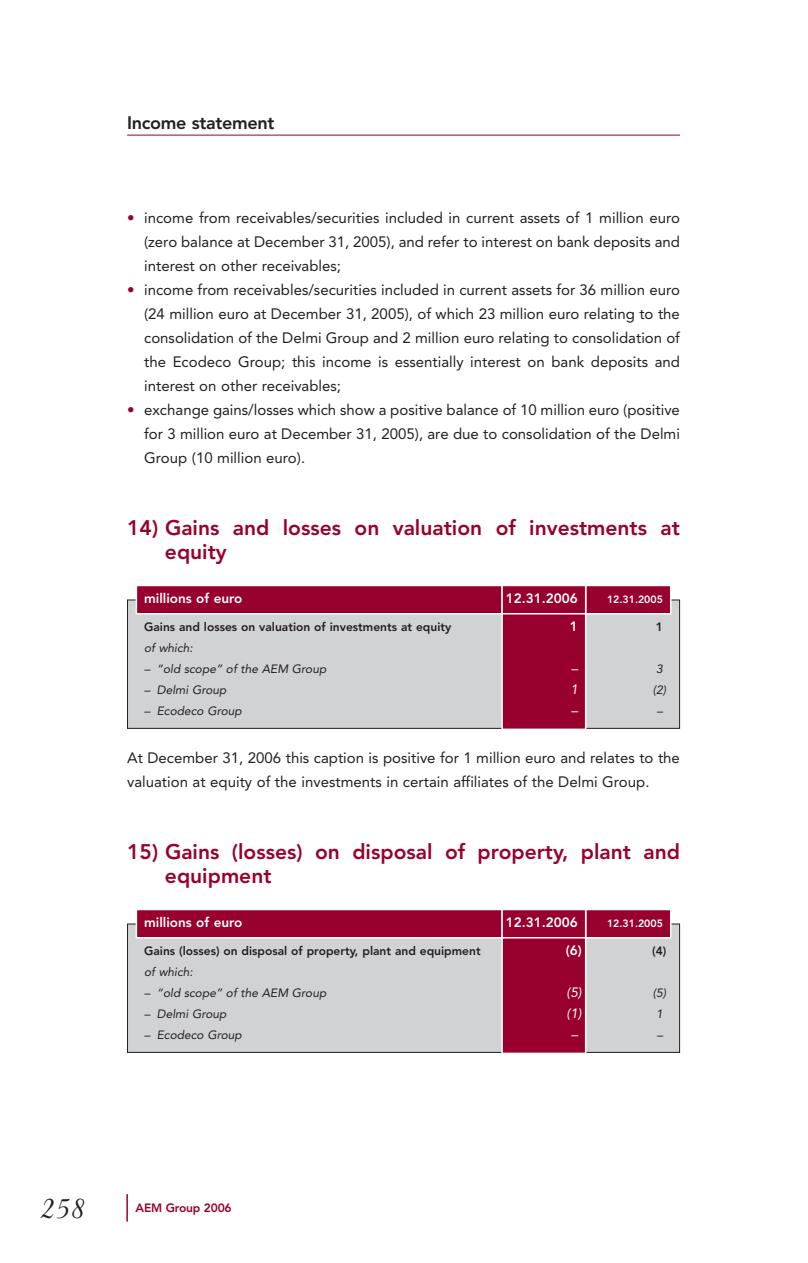
<style>
.page{position:relative;width:808px;height:1263px;background:#fff}
.page>*{position:absolute;margin:0;border:0;box-sizing:border-box;transform-origin:0 0}
.t1{font:33px "Amazone BT";color:#231f20}
.t2{font:800 21px/24px "Avenir";color:#98012d}
.t3{font:800 18px "Avenir";letter-spacing:-.02em;color:#231f20}
.t4{font:15px/24px "Avenir";color:#231f20;text-align:justify}
.t5{font:800 13.5px "Avenir";color:#fff}
.t6{font:13.5px "Avenir";color:#fff}
.t7{font:12px "Avenir";color:#231f20}
.t8{font:800 12px "Avenir";color:#231f20}
.t9{font:800 12px "Avenir";letter-spacing:-.02em;color:#98012d}
.t10{font:800 10.5px "Avenir";color:#fff}
.s1{color:#98012d}
</style>
<div class="page">
<hr style="left:127px;top:135px;width:553px;height:1px;background:#98012d">
<hr style="left:126px;top:1194px;width:2px;height:27px;background:#98012d">
<div style="left:127px;top:600px;width:553px;height:128px;background:#d1d2d4"></div>
<div style="left:127px;top:600px;width:553px;height:129px;border:1px solid #231f20"></div>
<div style="left:136px;top:585px;width:535px;height:29px;background:#98012d"></div>
<div style="left:136px;top:585px;width:535px;height:29px;border:2px solid #fff"></div>
<div style="left:502px;top:585px;width:84px;height:144px;background:#98012d"></div>
<div style="left:501px;top:585px;width:85px;height:145px;border:2px solid #fff"></div>
<div style="left:501px;top:585px;width:85px;height:29px;border:2px solid #fff"></div>
<div style="left:127px;top:924px;width:553px;height:128px;background:#d1d2d4"></div>
<div style="left:127px;top:924px;width:553px;height:129px;border:1px solid #231f20"></div>
<div style="left:136px;top:909px;width:535px;height:29px;background:#98012d"></div>
<div style="left:136px;top:909px;width:535px;height:29px;border:2px solid #fff"></div>
<div style="left:502px;top:909px;width:84px;height:144px;background:#98012d"></div>
<div style="left:501px;top:909px;width:85px;height:145px;border:2px solid #fff"></div>
<div style="left:501px;top:909px;width:85px;height:29px;border:2px solid #fff"></div>
<p class="t3" style="left:127px;top:115px;width:149px">Income statement</p>
<p class="t4" style="left:144px;top:207px;width:537px;text-indent:-17px"><span class="s1">•</span> income from receivables/securities included in current assets of 1 million euro (zero balance at December 31, 2005), and refer to interest on bank deposits and interest on other receivables;</p>
<p class="t4" style="left:144px;top:279px;width:537px;text-indent:-17px"><span class="s1">•</span> income from receivables/securities included in current assets for 36 million euro (24 million euro at December 31, 2005), of which 23 million euro relating to the consolidation of the Delmi Group and 2 million euro relating to consolidation of the Ecodeco Group; this income is essentially interest on bank deposits and interest on other receivables;</p>
<p class="t4" style="left:144px;top:399px;width:537px;text-indent:-17px"><span class="s1">•</span> exchange gains/losses which show a positive balance of 10 million euro (positive for 3 million euro at December 31, 2005), are due to consolidation of the Delmi Group (10 million euro).</p>
<h2 class="t2" style="left:165px;top:518px;width:516px;text-indent:-38px">14) Gains and losses on valuation of investments at equity</h2>
<p class="t5" style="left:144px;top:593px;width:100px">millions of euro</p>
<p class="t5" style="left:506px;top:593px;width:73px">12.31.2006</p>
<p class="t10" style="left:607px;top:595px;width:57px">12.31.2005</p>
<p class="t8" style="left:144px;top:622px;width:309px">Gains and losses on valuation of investments at equity</p>
<p class="t5" style="left:570px;top:621px;width:9px">1</p>
<p class="t8" style="left:656px;top:622px;width:9px">1</p>
<p class="t7" style="left:144px;top:643px;width:52px">of which:</p>
<p class="t7" style="left:144px;top:664px;width:185px">– “old scope” of the AEM Group</p>
<p class="t6" style="left:571px;top:663px;width:10px">–</p>
<p class="t7" style="left:656px;top:664px;width:10px">3</p>
<p class="t7" style="left:144px;top:685px;width:86px">– Delmi Group</p>
<p class="t6" style="left:570px;top:684px;width:11px">1</p>
<p class="t7" style="left:653px;top:685px;width:16px">(2)</p>
<p class="t7" style="left:144px;top:706px;width:101px">– Ecodeco Group</p>
<p class="t6" style="left:571px;top:705px;width:10px">–</p>
<p class="t7" style="left:657px;top:706px;width:9px">–</p>
<p class="t4" style="left:127px;top:747px;width:554px">At December 31, 2006 this caption is positive for 1 million euro and relates to the valuation at equity of the investments in certain affiliates of the Delmi Group.</p>
<h2 class="t2" style="left:165px;top:842px;width:516px;text-indent:-38px">15) Gains (losses) on disposal of property, plant and equipment</h2>
<p class="t5" style="left:144px;top:917px;width:100px">millions of euro</p>
<p class="t5" style="left:506px;top:917px;width:73px">12.31.2006</p>
<p class="t10" style="left:607px;top:919px;width:57px">12.31.2005</p>
<p class="t8" style="left:144px;top:946px;width:338px">Gains (losses) on disposal of property, plant and equipment</p>
<p class="t5" style="left:566px;top:945px;width:17px">(6)</p>
<p class="t8" style="left:652px;top:946px;width:16px">(4)</p>
<p class="t7" style="left:144px;top:967px;width:52px">of which:</p>
<p class="t7" style="left:144px;top:988px;width:185px">– “old scope” of the AEM Group</p>
<p class="t6" style="left:567px;top:987px;width:18px">(5)</p>
<p class="t7" style="left:653px;top:988px;width:16px">(5)</p>
<p class="t7" style="left:144px;top:1009px;width:86px">– Delmi Group</p>
<p class="t6" style="left:567px;top:1008px;width:18px">(1)</p>
<p class="t7" style="left:656px;top:1009px;width:10px">1</p>
<p class="t7" style="left:144px;top:1030px;width:101px">– Ecodeco Group</p>
<p class="t6" style="left:571px;top:1029px;width:10px">–</p>
<p class="t7" style="left:657px;top:1030px;width:9px">–</p>
<h1 class="t1" style="left:40px;top:1196px;width:47px">258</h1>
<p class="t9" style="left:136px;top:1203px;width:98px">AEM Group 2006</p>
</div>
